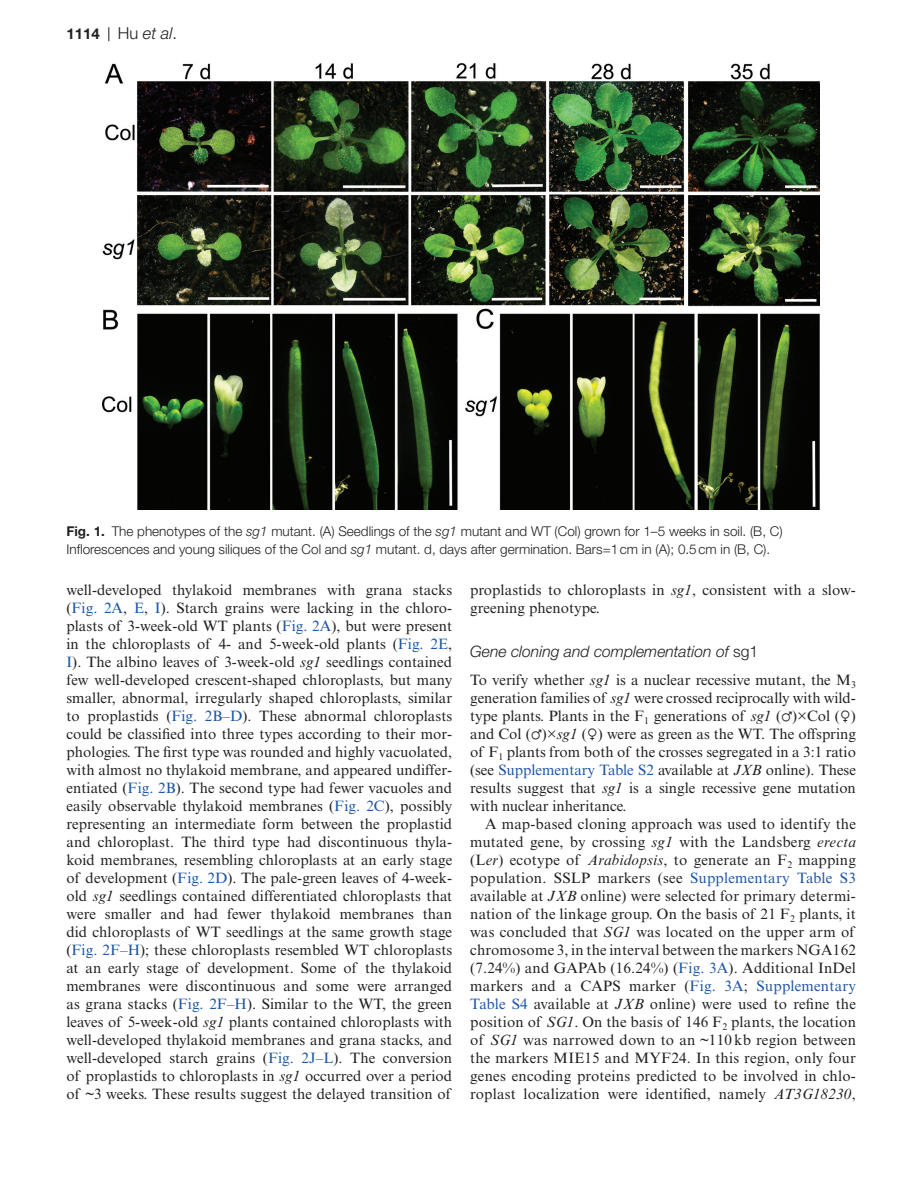
<style>
.page{position:relative;width:919px;height:1187px;background:#fff}
.page>*{position:absolute;margin:0;border:0;box-sizing:border-box;transform-origin:0 0}
.t1{font:italic 300 15.75px "Helvetica Neue LT Std";color:#231f20}
.t2{font:15px/18px "Times New Roman MT Std";letter-spacing:.005em;color:#231f20;text-align:justify}
.t3{font:700 15px "Helvetica Neue LT Std";color:#231f20}
.t4{font:300 13.5px/18px "Helvetica Neue LT Std";color:#231f20}
.s1{font-family:"Times New Roman MT Std";font-weight:400}
.s2{font-weight:300;font-size:16.5px}
.s3{font-weight:300;font-style:italic;font-size:16.5px}
.s4{font-weight:700}
.s5{font-style:italic}
.s6{color:#1e56a6}
.s7{font-style:normal}
.s8{font-family:"Arial Unicode MS"}
</style>
<div class="page">
<img style="left:103px;top:63px;width:716px;height:446px">
<p class="t3" style="left:66px;top:24px;width:112px">1114 <span class="s1">|</span> <span class="s2">Hu</span> <span class="s3">et al</span><span class="s2">.</span></p>
<p class="t4" style="left:66px;top:522px;width:717px"><span class="s4">Fig. 1.</span> The phenotypes of the <span class="s5">sg1</span> mutant. (A) Seedlings of the <span class="s5">sg1</span> mutant and WT (Col) grown for 1–5 weeks in soil. (B, C)<br>Inflorescences and young siliques of the Col and <span class="s5">sg1</span> mutant. d, days after germination. Bars=1cm in (A); 0.5cm in (B, C).</p>
<p class="t2" style="left:66px;top:581px;width:387px">well-developed thylakoid membranes with grana stacks (<span class="s6">Fig. 2A</span>, <span class="s6">E</span>, <span class="s6">I</span>). Starch grains were lacking in the chloro&shy;plasts of 3-week-old WT plants (<span class="s6">Fig. 2A</span>), but were present in the chloroplasts of 4- and 5-week-old plants (<span class="s6">Fig. 2E</span>, <span class="s6">I</span>). The albino leaves of 3-week-old <span class="s5">sg1</span> seedlings contained few well-developed crescent-shaped chloroplasts, but many smaller, abnormal, irregularly shaped chloroplasts, similar to proplastids (<span class="s6">Fig. 2B</span>–<span class="s6">D</span>). These abnormal chloroplasts could be classified into three types according to their mor&shy;phologies. The first type was rounded and highly vacuolated, with almost no thylakoid membrane, and appeared undiffer&shy;entiated (<span class="s6">Fig. 2B</span>). The second type had fewer vacuoles and easily observable thylakoid membranes (<span class="s6">Fig. 2C</span>), possibly representing an intermediate form between the proplastid and chloroplast. The third type had discontinuous thyla&shy;koid membranes, resembling chloroplasts at an early stage of development (<span class="s6">Fig. 2D</span>). The pale-green leaves of 4-week&shy;old <span class="s5">sg1</span> seedlings contained differentiated chloroplasts that were smaller and had fewer thylakoid membranes than did chloroplasts of WT seedlings at the same growth stage (<span class="s6">Fig. 2F</span>–<span class="s6">H</span>); these chloroplasts resembled WT chloroplasts at an early stage of development. Some of the thylakoid membranes were discontinuous and some were arranged as grana stacks (<span class="s6">Fig. 2F</span>–<span class="s6">H</span>). Similar to the WT, the green leaves of 5-week-old <span class="s5">sg1</span> plants contained chloroplasts with well-developed thylakoid membranes and grana stacks, and well-developed starch grains (<span class="s6">Fig. 2J</span>–<span class="s6">L</span>). The conversion of proplastids to chloroplasts in <span class="s5">sg1</span> occurred over a period of ~3 weeks. These results suggest the delayed transition of</p>
<p class="t2" style="left:470px;top:581px;width:387px">proplastids to chloroplasts in <span class="s5">sg1</span>, consistent with a slow&shy;greening phenotype.</p>
<p class="t1" style="left:470px;top:641px;width:289px">Gene cloning and complementation of <span class="s7">sg1</span></p>
<p class="t2" style="left:470px;top:671px;width:387px">To verify whether <span class="s5">sg1</span> is a nuclear recessive mutant, the M<sub>3 </sub>generation families of <span class="s5">sg1</span> were crossed reciprocally with wild&shy;type plants. Plants in the F<sub>1</sub> generations of <span class="s5">sg1</span> (<span class="s8">♂</span>)×Col (<span class="s8">♀</span>) and Col (<span class="s8">♂</span>)×<span class="s5">sg1</span> (<span class="s8">♀</span>) were as green as the WT. The offspring of F<sub>1</sub> plants from both of the crosses segregated in a 3:1 ratio (see <span class="s6">Supplementary Table S2</span> available at <span class="s5">JXB</span> online). These results suggest that <span class="s5">sg1</span> is a single recessive gene mutation with nuclear inheritance.</p>
<p class="t2" style="left:470px;top:815px;width:387px;text-indent:15px">A map-based cloning approach was used to identify the mutated gene, by crossing <span class="s5">sg1</span> with the Landsberg <span class="s5">erecta </span>(L<span class="s5">er</span>) ecotype of <span class="s5">Arabidopsis</span>, to generate an F<sub>2</sub> mapping population. SSLP markers (see <span class="s6">Supplementary Table S3 </span>available at <span class="s5">JXB</span> online) were selected for primary determi&shy;nation of the linkage group. On the basis of 21 F<sub>2</sub> plants, it was concluded that <span class="s5">SG1</span> was located on the upper arm of chromosome 3, in the interval between the markers NGA162 (7.24%) and GAPAb (16.24%) (<span class="s6">Fig. 3A</span>). Additional InDel markers and a CAPS marker (<span class="s6">Fig. 3A</span>; <span class="s6">Supplementary Table S4</span> available at <span class="s5">JXB</span> online) were used to refine the position of <span class="s5">SG1</span>. On the basis of 146 F<sub>2</sub> plants, the location of <span class="s5">SG1</span> was narrowed down to an ~110 kb region between the markers MIE15 and MYF24. In this region, only four genes encoding proteins predicted to be involved in chlo&shy;roplast localization were identified, namely <span class="s5">AT3G18230</span>,</p>
</div>
